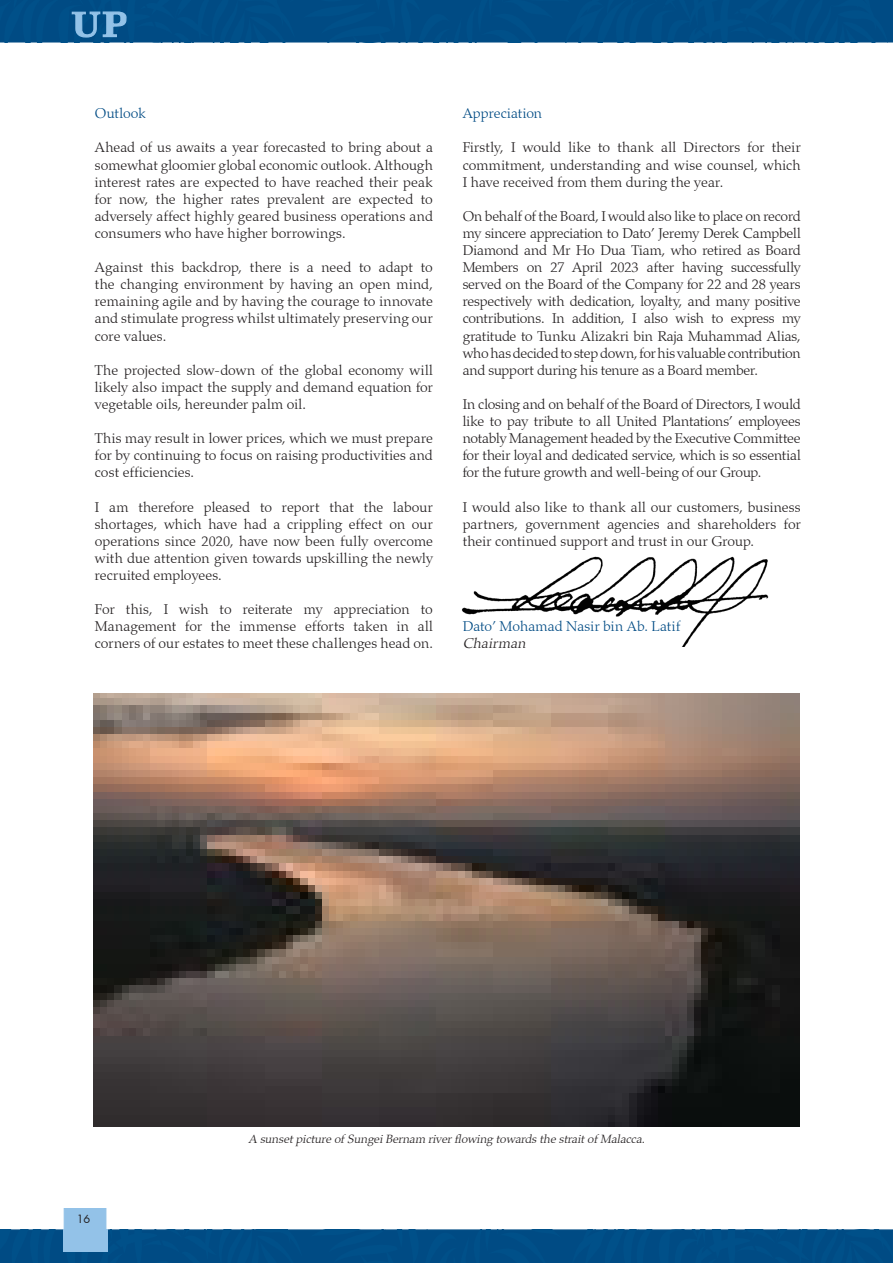
<style>
.page{position:relative;width:893px;height:1263px;background:#fff}
.page>*{position:absolute;margin:0;border:0;box-sizing:border-box;transform-origin:0 0}
.t1{font:300 14.25px/17.1px "Palatino";letter-spacing:.005em;color:#231f20;text-align:justify}
.Palatino-Black{font:300 14.25px "Palatino";letter-spacing:.005em;color:#004b84}
.Palatino-Black-2{font:italic 300 14.25px "Palatino";color:#231f20}
.t2{font:italic 300 12px "Palatino";color:#231f20}
.t3{font:11.1px "Futura";color:#231f20}
</style>
<div class="page">
<div style="left:0;top:1229px;width:893px;height:34px;background:#004b84"></div>
<div style="left:64px;top:1208px;width:42px;height:43px;background:#93c2e8"></div>
<div style="left:0;top:0;width:893px;height:43px;background:#004b84"></div>
<div style="left:63px;top:1229px;width:44px;height:23px;background:#93c2e8"></div>
<img style="left:94px;top:693px;width:705px;height:434px">
<img style="left:462px;top:556px;width:307px;height:90px">
<p class="Palatino-Black" style="left:95px;top:105px;width:53px">Outlook</p>
<p class="t1" style="left:95px;top:139px;width:340px">Ahead of us awaits a year forecasted to bring about a somewhat gloomier global economic outlook. Although interest rates are expected to have reached their peak for now, the higher rates prevalent are expected to adversely affect highly geared business operations and consumers who have higher borrowings.</p>
<p class="t1" style="left:95px;top:259px;width:340px">Against this backdrop, there is a need to adapt to the changing environment by having an open mind, remaining agile and by having the courage to innovate and stimulate progress whilst ultimately preserving our core values.</p>
<p class="t1" style="left:95px;top:362px;width:340px">The projected slow-down of the global economy will likely also impact the supply and demand equation for vegetable oils, hereunder palm oil.</p>
<p class="t1" style="left:95px;top:430px;width:340px">This may result in lower prices, which we must prepare for by continuing to focus on raising productivities and cost efficiencies.</p>
<p class="t1" style="left:95px;top:498px;width:340px">I am therefore pleased to report that the labour shortages, which have had a crippling effect on our operations since 2020, have now been fully overcome with due attention given towards upskilling the newly recruited employees.</p>
<p class="t1" style="left:95px;top:601px;width:340px">For this, I wish to reiterate my appreciation to Management for the immense efforts taken in all corners of our estates to meet these challenges head on.</p>
<p class="Palatino-Black" style="left:463px;top:105px;width:81px">Appreciation</p>
<p class="t1" style="left:463px;top:139px;width:340px">Firstly, I would like to thank all Directors for their commitment, understanding and wise counsel, which I have received from them during the year.</p>
<p class="t1" style="left:463px;top:208px;width:340px">On behalf of the Board, I would also like to place on record my sincere appreciation to Dato’ Jeremy Derek Campbell Diamond and Mr Ho Dua Tiam, who retired as Board Members on 27 April 2023 after having successfully served on the Board of the Company for 22 and 28 years respectively with dedication, loyalty, and many positive contributions. In addition, I also wish to express my gratitude to Tunku Alizakri bin Raja Muhammad Alias, who has decided to step down, for his valuable contribution and support during his tenure as a Board member.</p>
<p class="t1" style="left:463px;top:396px;width:340px">In closing and on behalf of the Board of Directors, I would like to pay tribute to all United Plantations’ employees notably Management headed by the Executive Committee for their loyal and dedicated service, which is so essential for the future growth and well-being of our Group.</p>
<p class="t1" style="left:463px;top:498px;width:340px">I would also like to thank all our customers, business partners, government agencies and shareholders for their continued support and trust in our Group.</p>
<p class="Palatino-Black" style="left:463px;top:618px;width:219px">Dato’ Mohamad Nasir bin Ab. Latif</p>
<p class="Palatino-Black-2" style="left:463px;top:635px;width:68px">Chairman</p>
<p class="t3" style="left:77px;top:1212px;width:15px">16</p>
<p class="t2" style="left:249px;top:1132px;width:400px">A sunsetpicture of SungeiBernam riverflowing towards the straitof Malacca.</p>
</div>
